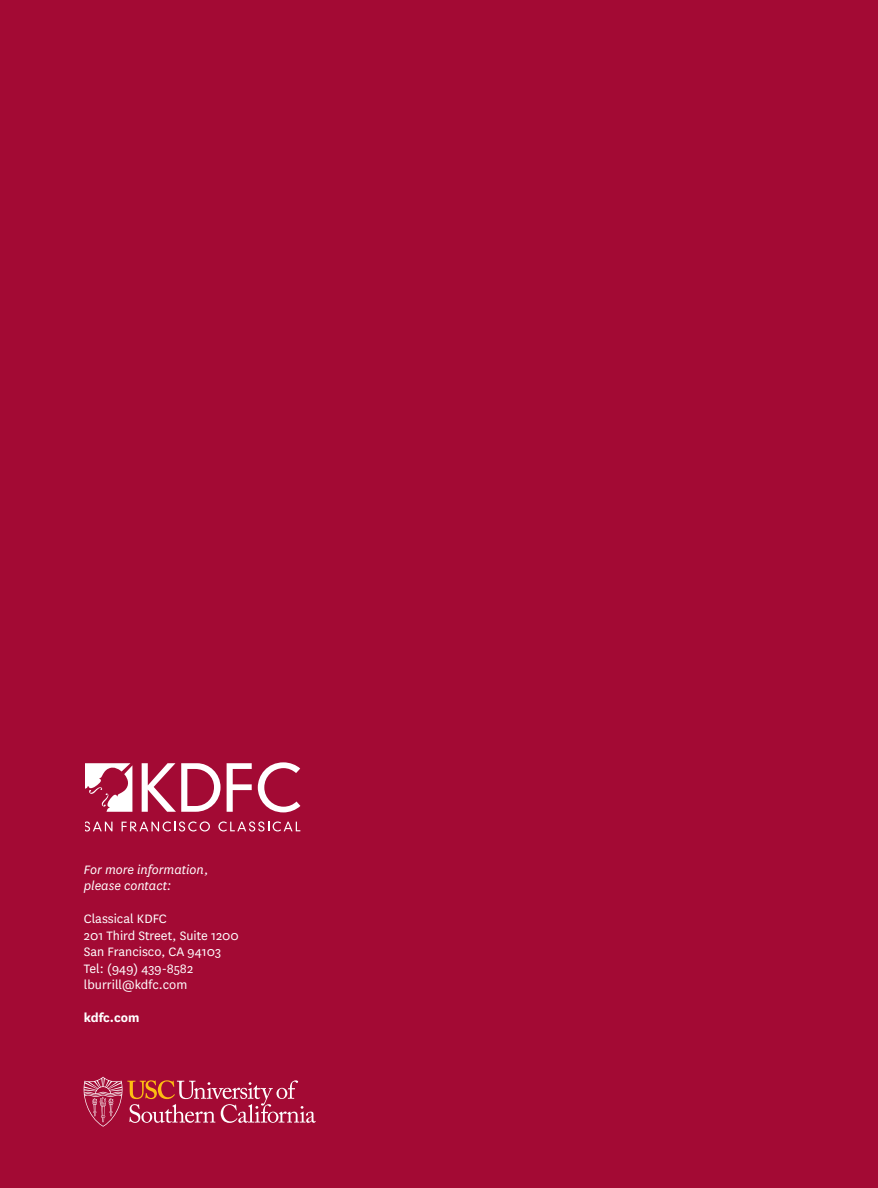
<style>
.page{position:relative;width:878px;height:1188px;background:#a30a34}
.page>*{position:absolute;margin:0;border:0;box-sizing:border-box;transform-origin:0 0}
.t1{font:14.25px "National";color:#fff}
.t2{font:italic 14.25px/16.5px "National";color:#fff}
.t3{font:700 14.25px "National";color:#fff}
</style>
<div class="page">
<svg style="left:84px;top:1077px;width:232px;height:50px"></svg>
<svg style="left:85px;top:763px;width:47px;height:49px"></svg>
<svg style="left:142px;top:763px;width:78px;height:49px"></svg>
<svg style="left:226px;top:763px;width:26px;height:49px"></svg>
<svg style="left:258px;top:762px;width:42px;height:50px"></svg>
<svg style="left:85px;top:821px;width:27px;height:11px"></svg>
<svg style="left:121px;top:821px;width:89px;height:11px"></svg>
<svg style="left:218px;top:821px;width:82px;height:11px"></svg>
<p class="t2" style="left:84px;top:861px;width:126px">For more information, please contact:</p>
<p class="t1" style="left:84px;top:909px;width:85px">Classical KDFC</p>
<p class="t1" style="left:84px;top:926px;width:157px">201 Third Street, Suite 1200</p>
<p class="t1" style="left:84px;top:942px;width:139px">San Francisco, CA 94103</p>
<p class="t1" style="left:84px;top:959px;width:111px">Tel: (949) 439-8582</p>
<p class="t1" style="left:84px;top:975px;width:105px">lburrill@kdfc.com</p>
<p class="t3" style="left:84px;top:1008px;width:57px">kdfc.com</p>
</div>
